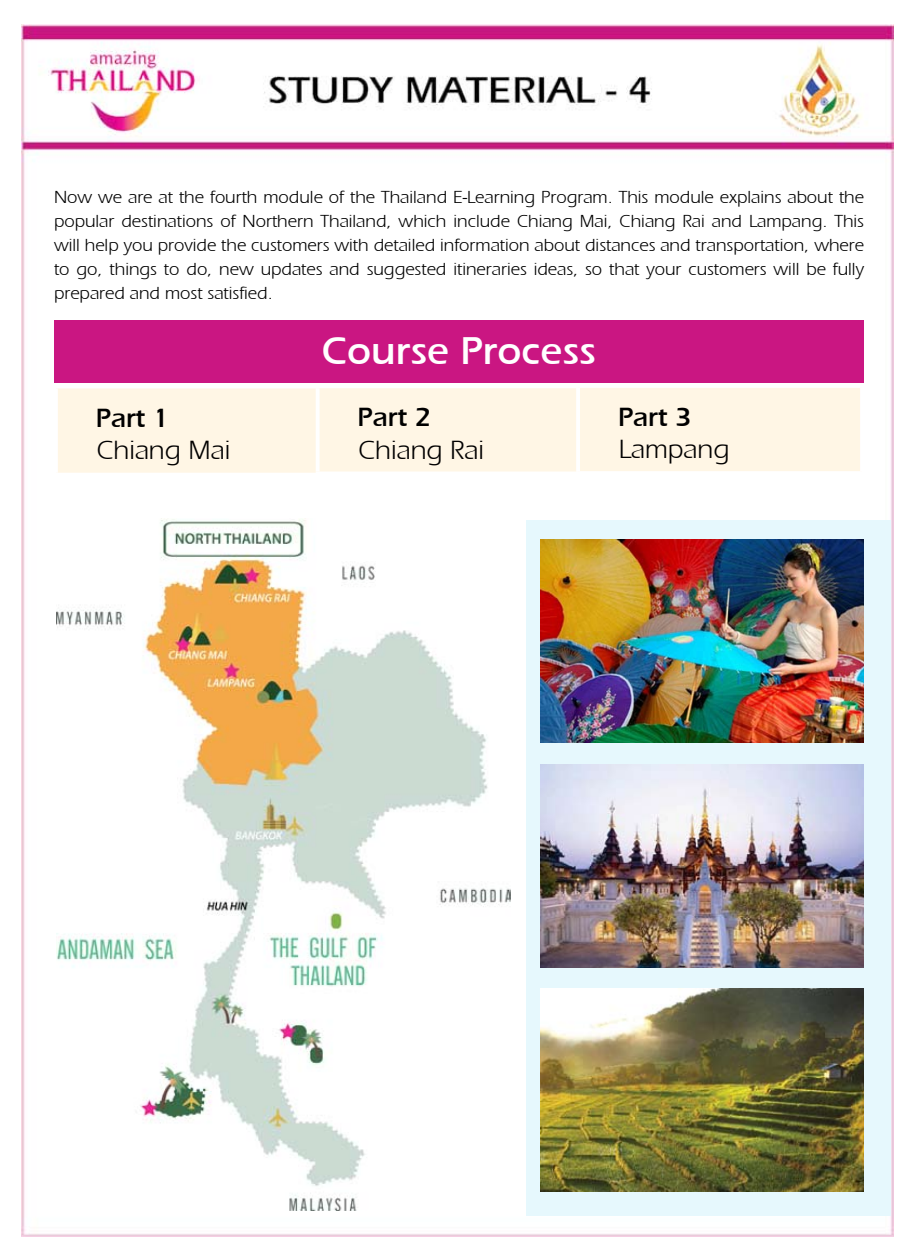
<style>
.page{position:relative;width:918px;height:1260px;background:#fff}
.page>*{position:absolute;margin:0;border:0;box-sizing:border-box;transform-origin:0 0}
.t1{font:39.9px "Aquiline Book Bold SWFTE";color:#fff}
.t2{font:27.15px "Aquiline Book Regular SWFTE";color:#000}
.t3{font:27.15px "Aquiline Book Bold SWFTE";color:#000}
.t4{font:18px/24px "Aquiline Book Regular SWFTE";color:#000;text-align:justify}
</style>
<div class="page">
<img style="left:22px;top:24px;width:872px;height:1211px">
<div style="left:54px;top:320px;width:810px;height:63px;background:#ca1682"></div>
<div style="left:56px;top:386px;width:284px;height:88px;background:#fff6e5"></div>
<hr style="left:54px;top:384px;width:288px;height:4px;background:#fff">
<hr style="left:54px;top:388px;width:4px;height:84px;background:#fff">
<svg style="left:54px;top:472px;width:288px;height:4px"></svg>
<div style="left:318px;top:386px;width:284px;height:87px;background:#fff6e5"></div>
<hr style="left:316px;top:384px;width:288px;height:4px;background:#fff">
<hr style="left:316px;top:388px;width:4px;height:83px;background:#fff">
<svg style="left:316px;top:471px;width:260px;height:4px"></svg>
<div style="left:578px;top:386px;width:284px;height:87px;background:#fff6e5"></div>
<hr style="left:576px;top:384px;width:288px;height:4px;background:#fff">
<hr style="left:576px;top:388px;width:4px;height:83px;background:#fff">
<hr style="left:860px;top:388px;width:4px;height:83px;background:#fff">
<hr style="left:576px;top:471px;width:288px;height:4px;background:#fff">
<img style="left:56px;top:518px;width:454px;height:692px">
<div style="left:526px;top:520px;width:365px;height:695px;background:#e6f8fd"></div>
<img style="left:540px;top:540px;width:324px;height:202px">
<img style="left:540px;top:764px;width:324px;height:203px">
<img style="left:540px;top:988px;width:324px;height:203px">
<p class="t4" style="left:54px;top:185px;width:812px">Now we are at the fourth module of the Thailand E-Learning Program. This module explains about the popular destinations of Northern Thailand, which include Chiang Mai, Chiang Rai and Lampang. This will help you provide the customers with detailed information about distances and transportation, where to go, things to do, new updates and suggested itineraries ideas, so that your customers will be fully prepared and most satisfied.</p>
<h1 class="t1" style="left:322px;top:328px;width:276px">Course Process</h1>
<h2 class="t3" style="left:96px;top:402px;width:75px">Part 1</h2>
<h2 class="t2" style="left:97px;top:435px;width:135px">Chiang Mai</h2>
<h2 class="t3" style="left:358px;top:401px;width:75px">Part 2</h2>
<h2 class="t2" style="left:359px;top:434px;width:127px">Chiang Rai</h2>
<h2 class="t3" style="left:618px;top:400px;width:75px">Part 3</h2>
<h2 class="t2" style="left:619px;top:434px;width:112px">Lampang</h2>
</div>
